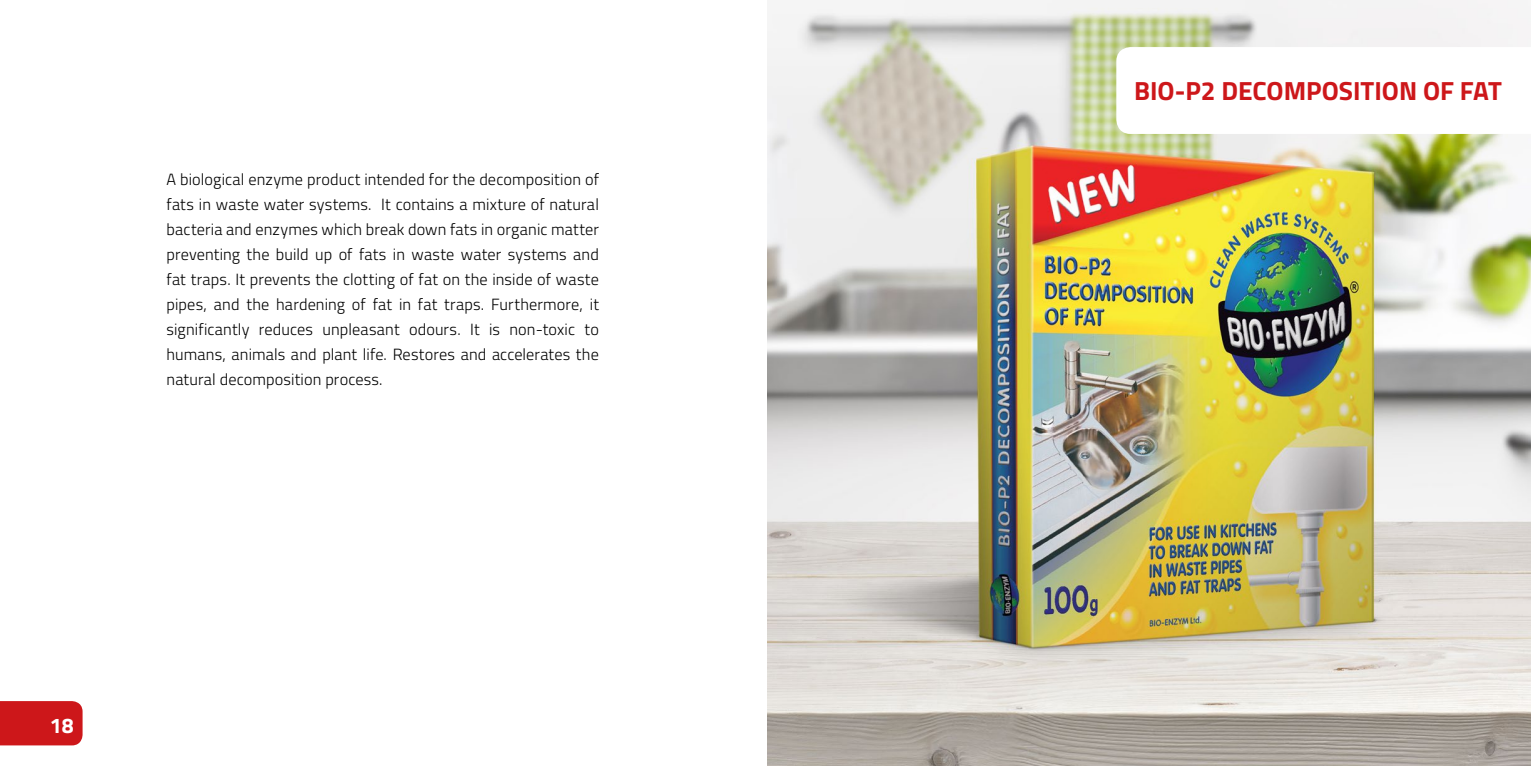
<style>
.page{position:relative;width:1531px;height:766px;background:#fff}
.page>*{position:absolute;margin:0;border:0;box-sizing:border-box;transform-origin:0 0}
.t1{font:700 26.25px "Titillium Web";color:#cd171a}
.t2{font:700 21.25px "Titillium Web";color:#fff}
.t3{font:300 16.25px/25px "Titillium Web";letter-spacing:.01em;color:#000;text-align:justify}
</style>
<div class="page">
<div style="left:0;top:701px;width:83px;height:44px;background:#cd171a"></div>
<img style="left:767px;top:0;width:764px;height:765px">
<svg style="left:1116px;top:47px;width:415px;height:87px"></svg>
<p class="t3" style="left:167px;top:166px;width:434px">A biological enzyme product intended for the decomposition of fats in waste water systems. It contains a mixture of natural bacteria and enzymes which break down fats in organic matter preventing the build up of fats in waste water systems and fat traps. It prevents the clotting of fat on the inside of waste pipes, and the hardening of fat in fat traps. Furthermore, it significantly reduces unpleasant odours. It is non-toxic to humans, animals and plant life. Restores and accelerates the natural decomposition process.</p>
<h2 class="t2" style="left:50px;top:708px;width:25px">18</h2>
<h1 class="t1" style="left:1134px;top:71px;width:369px">BIO-P2 DECOMPOSITION OF FAT</h1>
</div>
